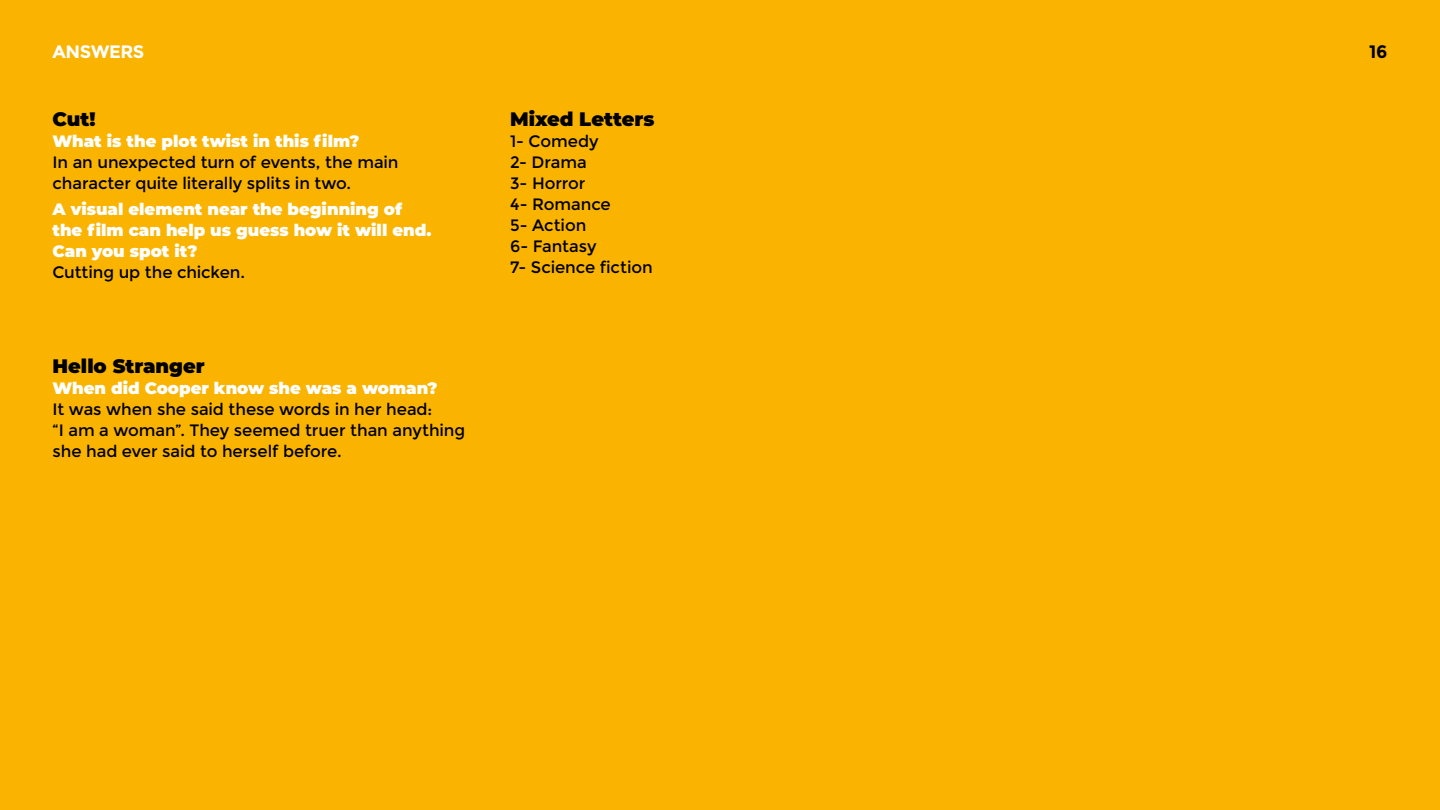
<style>
.page{position:relative;width:1440px;height:810px;background:#fab400}
.page>*{position:absolute;margin:0;border:0;box-sizing:border-box;transform-origin:0 0}
.t1{font:900 19.5px "Montserrat";color:#000}
.t2{font:700 18px "Montserrat";letter-spacing:-.02em;color:#fff}
.t3{font:700 18px "Montserrat";color:#000}
.t4{font:16.5px/21px "Montserrat";letter-spacing:-.005em;color:#000}
.t5{font:900 16.5px/21px "Montserrat";color:#fff}
</style>
<div class="page">
<p class="t2" style="left:52px;top:41px;width:93px">ANSWERS</p>
<p class="t3" style="left:1369px;top:41px;width:20px">16</p>
<p class="t1" style="left:52px;top:104px;width:45px">Cut!</p>
<p class="t5" style="left:52px;top:130px;width:309px">What is the plot twist in this film?</p>
<p class="t4" style="left:52px;top:152px;width:348px">In an unexpected turn of events, the main character quite literally splits in two.</p>
<p class="t5" style="left:52px;top:198px;width:381px">A visual element near the beginning of the film can help us guess how it will end.<br>Can you spot it?</p>
<p class="t4" style="left:52px;top:262px;width:194px">Cutting up the chicken.</p>
<p class="t1" style="left:52px;top:351px;width:154px">Hello Stranger</p>
<p class="t5" style="left:52px;top:376px;width:387px">When did Cooper know she was a woman?</p>
<p class="t4" style="left:52px;top:399px;width:414px">It was when she said these words in her head:<br>“I am a woman”. They seemed truer than anything she had ever said to herself before.</p>
<p class="t1" style="left:510px;top:104px;width:146px">Mixed Letters</p>
<p class="t4" style="left:510px;top:131px;width:144px">1- Comedy<br>2- Drama<br>3- Horror<br>4- Romance<br>5- Action<br>6- Fantasy<br>7- Science fiction</p>
</div>
